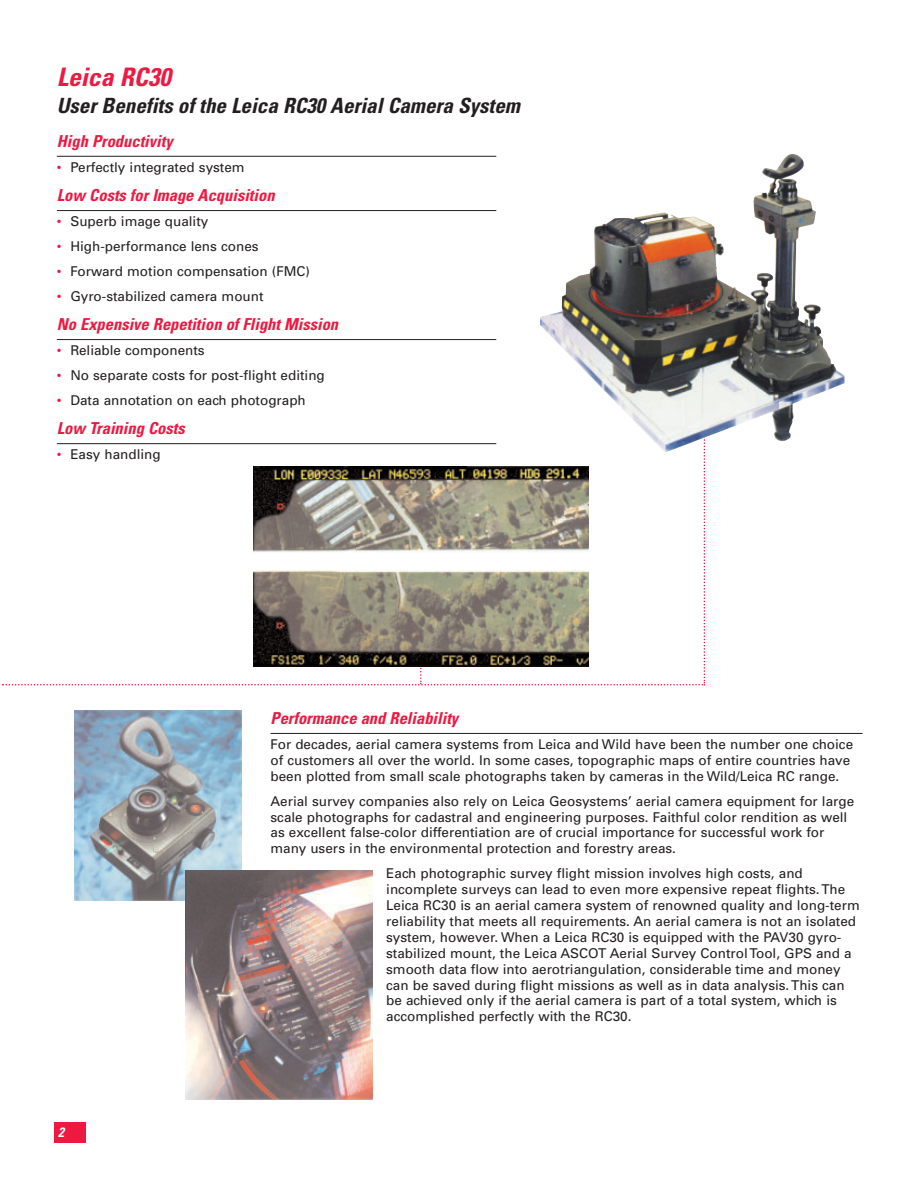
<style>
.page{position:relative;width:918px;height:1188px;background:#fff}
.page>*{position:absolute;margin:0;border:0;box-sizing:border-box;transform-origin:0 0}
.t1{font:italic 700 condensed 25.5px "Univers";color:#ed1941}
.t2{font:italic 700 condensed 21px "Univers";color:#231f20}
.t3{font:italic 700 condensed 16.5px "Univers";color:#ed1941}
.t4{font:13.5px/15.9px "Univers";color:#231f20}
.t5{font:italic 700 condensed 13.5px "Univers";color:#fff}
.s1{color:#ed1941}
</style>
<div class="page">
<div style="left:54px;top:1122px;width:32px;height:21px;background:#ed1941"></div>
<hr style="left:271px;top:733px;width:592px;height:1px;background:#231f20">
<hr style="left:57px;top:156px;width:439px;height:1px;background:#231f20">
<hr style="left:57px;top:210px;width:439px;height:1px;background:#231f20">
<hr style="left:57px;top:339px;width:439px;height:1px;background:#231f20">
<svg style="left:2px;top:443px;width:703px;height:243px"></svg>
<img style="left:74px;top:710px;width:167px;height:190px">
<img style="left:186px;top:870px;width:187px;height:230px">
<img style="left:254px;top:467px;width:335px;height:199px">
<img style="left:540px;top:154px;width:305px;height:299px">
<h1 class="t1" style="left:57px;top:67px;width:115px">Leica RC30</h1>
<h2 class="t2" style="left:57px;top:98px;width:465px">User Benefits of the Leica RC30 Aerial Camera System</h2>
<p class="t3" style="left:57px;top:135px;width:117px">High Productivity</p>
<p class="t4" style="left:57px;top:160px;width:189px"><span class="s1">•</span> Perfectly integrated system</p>
<p class="t3" style="left:57px;top:189px;width:219px">Low Costs for Image Acquisition</p>
<p class="t4" style="left:57px;top:215px;width:153px"><span class="s1">•</span> Superb image quality</p>
<p class="t4" style="left:57px;top:239px;width:203px"><span class="s1">•</span> High-performance lens cones</p>
<p class="t4" style="left:57px;top:264px;width:255px"><span class="s1">•</span> Forward motion compensation (FMC)</p>
<p class="t4" style="left:57px;top:289px;width:208px"><span class="s1">•</span> Gyro-stabilized camera mount</p>
<p class="t3" style="left:57px;top:318px;width:283px">No Expensive Repetition of Flight Mission</p>
<p class="t4" style="left:57px;top:344px;width:149px"><span class="s1">•</span> Reliable components</p>
<p class="t4" style="left:57px;top:368px;width:270px"><span class="s1">•</span> No separate costs for post-flight editing</p>
<p class="t4" style="left:57px;top:393px;width:251px"><span class="s1">•</span> Data annotation on each photograph</p>
<p class="t3" style="left:57px;top:422px;width:129px">Low Training Costs</p>
<p class="t4" style="left:57px;top:448px;width:105px"><span class="s1">•</span> Easy handling</p>
<p class="t5" style="left:58px;top:1127px;width:7px">2</p>
<p class="t3" style="left:271px;top:712px;width:189px">Performance and Reliability</p>
<p class="t4" style="left:271px;top:737px;width:584px">For decades, aerial camera systems from Leica and Wild have been the number one choice of customers all over the world. In some cases, topographic maps of entire countries have been plotted from small scale photographs taken by cameras in the Wild/Leica RC range.</p>
<p class="t4" style="left:271px;top:794px;width:585px">Aerial survey companies also rely on Leica Geosystems’ aerial camera equipment for large scale photographs for cadastral and engineering purposes. Faithful color rendition as well as excellent false-color differentiation are of crucial importance for successful work for many users in the environmental protection and forestry areas.</p>
<p class="t4" style="left:386px;top:867px;width:475px">Each photographic survey flight mission involves high costs, and incomplete surveys can lead to even more expensive repeat flights. The Leica RC30 is an aerial camera system of renowned quality and long-term reliability that meets all requirements. An aerial camera is not an isolated system, however. When a Leica RC30 is equipped with the PAV30 gyro&shy;stabilized mount, the Leica ASCOT Aerial Survey Control Tool, GPS and a smooth data flow into aerotriangulation, considerable time and money can be saved during flight missions as well as in data analysis. This can be achieved only if the aerial camera is part of a total system, which is accomplished perfectly with the RC30.</p>
</div>
